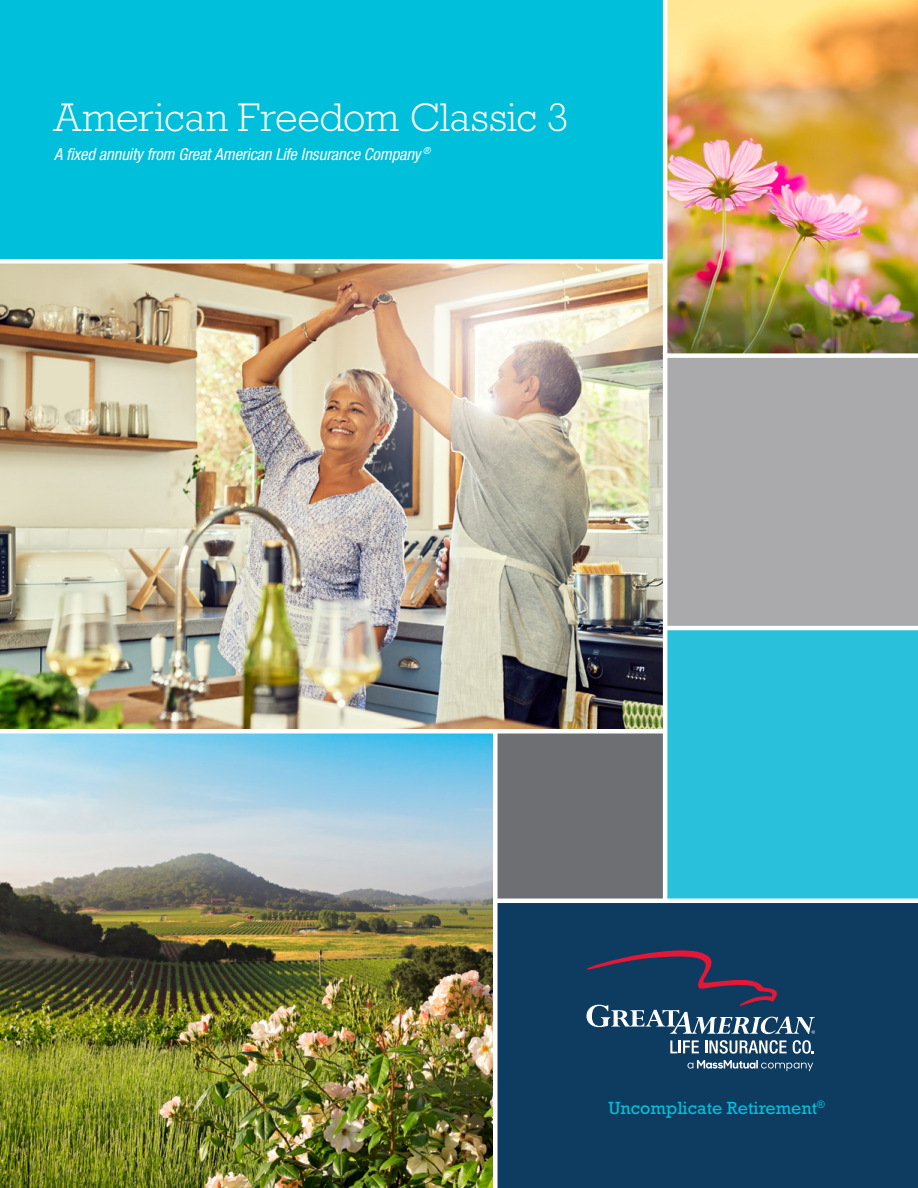
<style>
.page{position:relative;width:918px;height:1188px;background:#fff}
.page>*{position:absolute;margin:0;border:0;box-sizing:border-box;transform-origin:0 0}
.t1{font:300 40.5px "Rockwell Std";letter-spacing:-.005em;color:#fff}
.t2{font:18px "Rockwell Std";color:#00bfdb}
.t3{font:italic condensed 16.5px "Helvetica Neue LT Std";letter-spacing:-.005em;color:#fff}
</style>
<div class="page">
<div style="left:0;top:0;width:665px;height:261px;background:#00bfdb"></div>
<img style="left:0;top:264px;width:663px;height:465px">
<div style="left:665px;top:356px;width:253px;height:272px;background:#aaa9ab"></div>
<div style="left:665px;top:628px;width:253px;height:273px;background:#28c0db"></div>
<img style="left:667px;top:0;width:251px;height:353px">
<img style="left:0;top:734px;width:493px;height:454px">
<div style="left:495px;top:901px;width:423px;height:287px;background:#0e3b60"></div>
<div style="left:0;top:259px;width:665px;height:5px;background:#fff"></div>
<div style="left:665px;top:353px;width:253px;height:5px;background:#fff"></div>
<hr style="left:665px;top:626px;width:253px;height:4px;background:#fff">
<div style="left:495px;top:729px;width:170px;height:172px;background:#6d6f73"></div>
<div style="left:0;top:729px;width:663px;height:5px;background:#fff"></div>
<hr style="left:495px;top:899px;width:423px;height:4px;background:#fff">
<div style="left:493px;top:731px;width:5px;height:457px;background:#fff"></div>
<hr style="left:663px;top:0;width:4px;height:901px;background:#fff">
<svg style="left:687px;top:1060px;width:126px;height:11px"></svg>
<svg style="left:586px;top:950px;width:229px;height:104px"></svg>
<h1 class="t1" style="left:54px;top:94px;width:516px">American Freedom Classic 3</h1>
<p class="t3" style="left:54px;top:144px;width:378px">A fixed annuity from Great American Life Insurance Company <sup>®</sup></p>
<p class="t2" style="left:608px;top:1097px;width:218px">Uncomplicate Retirement<sup>®</sup></p>
</div>
